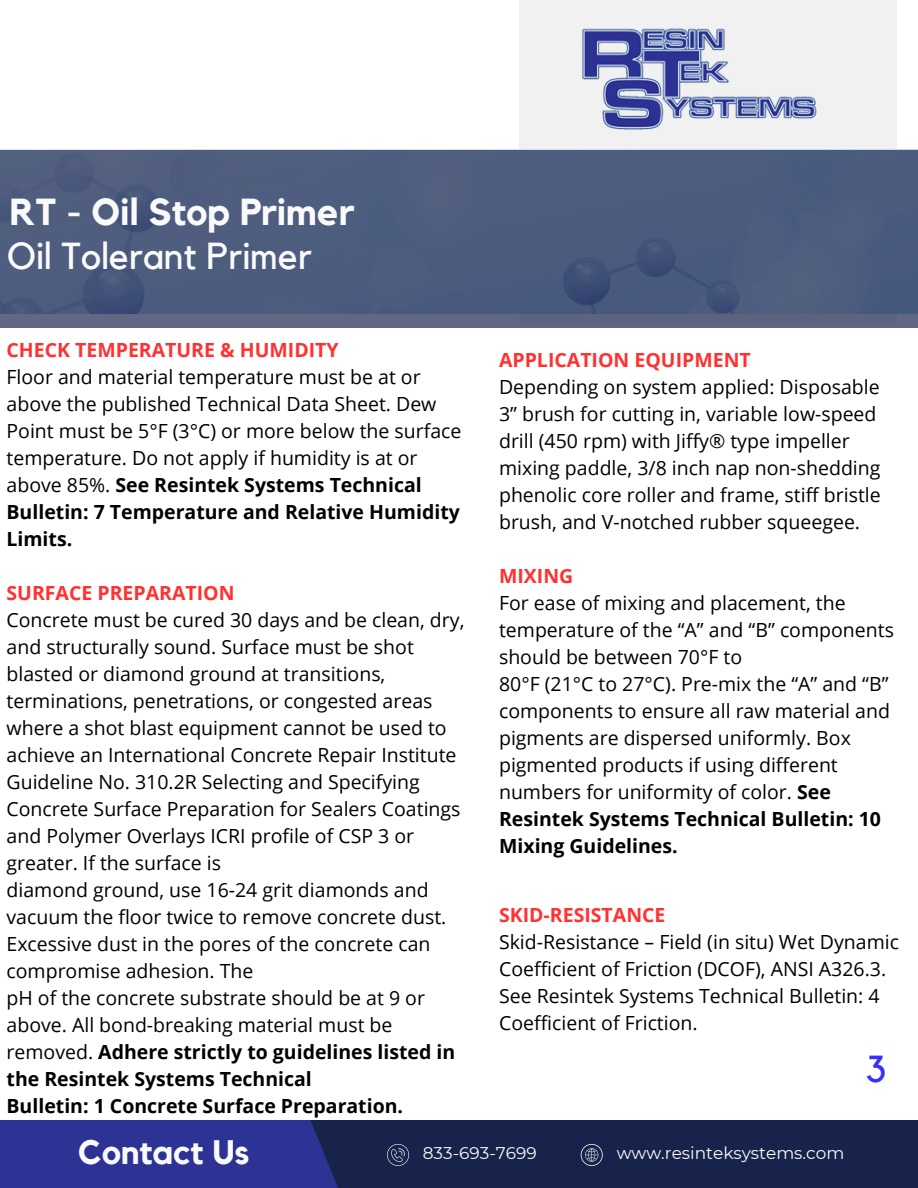
<style>
.page{position:relative;width:918px;height:1188px;background:#fff}
.page>*{position:absolute;margin:0;border:0;box-sizing:border-box;transform-origin:0 0}
.t1{font:37.5px "Kollektif";color:#fafafa}
.t2{font:700 37.5px "Kollektif";color:#fafafa}
.t3{font:37.5px "Kollektif";color:#3b2efe}
.t4{font:700 33.9px "Kollektif";color:#fafafa}
.t5{font:19.5px/27px "Open Sans";color:#000}
.t6{font:16.95px "Montserrat";color:#fafafa}
.s1{font-weight:700;color:#ff3131}
.s2{font-weight:700}
</style>
<div class="page">
<div style="left:519px;top:0;width:377px;height:324px;background:#f1f1f1"></div>
<div style="left:234px;top:1120px;width:684px;height:68px;background:#18234b"></div>
<div style="left:0;top:1120px;width:338px;height:68px;background:#2d3395"></div>
<svg style="left:581px;top:1144px;width:22px;height:22px"></svg>
<svg style="left:387px;top:1144px;width:22px;height:22px"></svg>
<svg style="left:0;top:150px;width:918px;height:178px;fill:#4d5d7e"></svg>
<img style="left:582px;top:28px;width:235px;height:102px">
<h1 class="t2" style="left:10px;top:195px;width:346px">RT - Oil Stop Primer</h1>
<p class="t1" style="left:7px;top:239px;width:306px">Oil Tolerant Primer</p>
<h3 class="t5" style="left:7px;top:336px;width:456px"><span class="s1">CHECK TEMPERATURE &amp; HUMIDITY<br></span>Floor and material temperature must be at or above the published Technical Data Sheet. Dew Point must be 5°F (3°C) or more below the surface temperature. Do not apply if humidity is at or above 85%. <span class="s2">See Resintek Systems Technical Bulletin: 7 Temperature and Relative Humidity Limits.</span></h3>
<p class="t5" style="left:7px;top:579px;width:459px"><span class="s1">SURFACE PREPARATION<br></span>Concrete must be cured 30 days and be clean, dry, and structurally sound. Surface must be shot blasted or diamond ground at transitions, terminations, penetrations, or congested areas where a shot blast equipment cannot be used to achieve an International Concrete Repair Institute Guideline No. 310.2R Selecting and Specifying Concrete Surface Preparation for Sealers Coatings and Polymer Overlays ICRI profile of CSP 3 or greater. If the surface is<br>diamond ground, use 16-24 grit diamonds and vacuum the floor twice to remove concrete dust.<br>Excessive dust in the pores of the concrete can compromise adhesion. The<br>pH of the concrete substrate should be at 9 or above. All bond-breaking material must be removed. <span class="s2">Adhere strictly to guidelines listed in the Resintek Systems Technical<br>Bulletin: 1 Concrete Surface Preparation.</span></p>
<h3 class="t5" style="left:499px;top:346px;width:383px"><span class="s1">APPLICATION EQUIPMENT<br></span>Depending on system applied: Disposable 3” brush for cutting in, variable low-speed drill (450 rpm) with Jiffy® type impeller mixing paddle, 3/8 inch nap non-shedding phenolic core roller and frame, stiff bristle brush, and V-notched rubber squeegee.</h3>
<h3 class="t5" style="left:499px;top:562px;width:396px"><span class="s1">MIXING<br></span>For ease of mixing and placement, the temperature of the “A” and “B” components should be between 70°F to<br>80°F (21°C to 27°C). Pre-mix the “A” and “B” components to ensure all raw material and pigments are dispersed uniformly. Box pigmented products if using different numbers for uniformity of color. <span class="s2">See Resintek Systems Technical Bulletin: 10<br>Mixing Guidelines.</span></h3>
<p class="t5" style="left:499px;top:901px;width:402px"><span class="s1">SKID-RESISTANCE<br></span>Skid-Resistance – Field (in situ) Wet Dynamic Coefficient of Friction (DCOF), ANSI A326.3.<br>See Resintek Systems Technical Bulletin: 4<br>Coefficient of Friction.</p>
<h3 class="t3" style="left:866px;top:1051px;width:22px">3</h3>
<h3 class="t4" style="left:78px;top:1137px;width:173px">Contact Us</h3>
<h2 class="t6" style="left:423px;top:1142px;width:115px">833-693-7699</h2>
<h1 class="t6" style="left:617px;top:1142px;width:229px">www.resinteksystems.com</h1>
</div>
